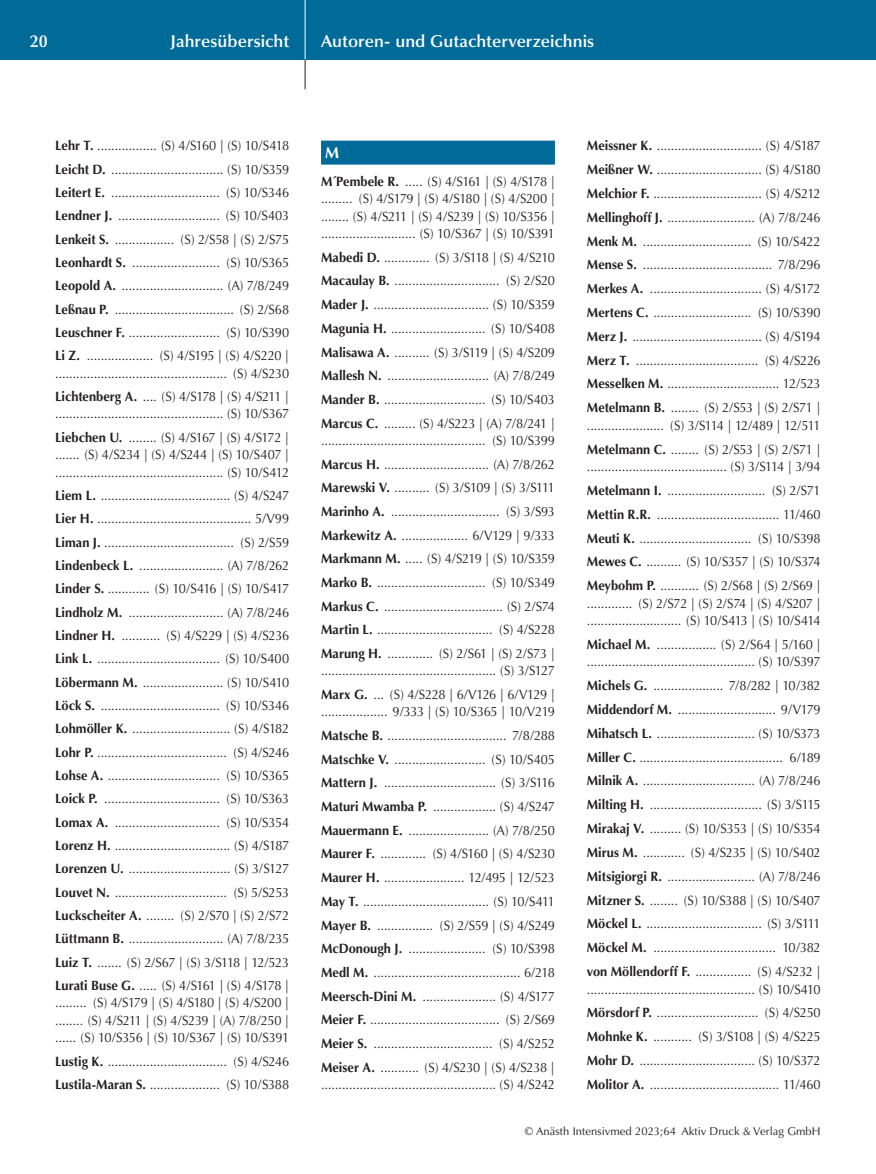
<style>
.page{position:relative;width:876px;height:1174px;background:#fff}
.page>*{position:absolute;margin:0;border:0;box-sizing:border-box;transform-origin:0 0}
.t1{font:600 17.25px "Optima";color:#fff}
.t2{font:700 15.75px "Optima";color:#fff}
.t3{font:13.5px/23.4px "Optima";letter-spacing:-.035em;color:#231f20;text-align:justify;scale:.95 1}
.t4{font:11.25px "Optima";letter-spacing:.005em;color:#231f20}
.s1{font-weight:700}
</style>
<div class="page">
<div style="left:0;top:0;width:876px;height:60px;background:#006b98"></div>
<hr style="left:305px;top:0;width:1px;height:60px;background:#fff">
<svg style="left:305px;top:60px;width:1px;height:29px"></svg>
<div style="left:321px;top:141px;width:234px;height:24px;background:#006b98"></div>
<p class="t1" style="left:30px;top:31px;width:20px">20</p>
<p class="t1" style="left:170px;top:31px;width:120px">Jahresübersicht</p>
<p class="t1" style="left:321px;top:31px;width:275px">Autoren- und Gutachterverzeichnis</p>
<p class="t3" style="left:55px;top:134px;width:248px"><span class="s1">Lehr T.</span> ................. (S) 4/S160 | (S) 10/S418<br><span class="s1">Leicht D.</span> ................................ (S) 10/S359<br><span class="s1">Leitert E.</span> ............................... (S) 10/S346<br><span class="s1">Lendner J.</span> ............................. (S) 10/S403<br><span class="s1">Lenkeit S.</span> ................. (S) 2/S58 | (S) 2/S75<br><span class="s1">Leonhardt S.</span> ......................... (S) 10/S365<br><span class="s1">Leopold A.</span> ............................. (A) 7/8/249<br><span class="s1">Leßnau P.</span> .................................. (S) 2/S68<br><span class="s1">Leuschner F.</span> .......................... (S) 10/S390<br><span class="s1">Li Z.</span> ................... (S) 4/S195 | (S) 4/S220 |</p>
<p class="t3" style="left:55px;top:361px;width:248px">................................................. (S) 4/S230<br><span class="s1">Lichtenberg A.</span> .... (S) 4/S178 | (S) 4/S211 |</p>
<p class="t3" style="left:55px;top:402px;width:248px">................................................ (S) 10/S367<br><span class="s1">Liebchen U.</span> ........ (S) 4/S167 | (S) 4/S172 |</p>
<p class="t3" style="left:55px;top:446px;width:248px;line-height:17.4px">....... (S) 4/S234 | (S) 4/S244 | (S) 10/S407 | ................................................ (S) 10/S412</p>
<p class="t3" style="left:55px;top:484px;width:248px"><span class="s1">Liem L.</span> ..................................... (S) 4/S247<br><span class="s1">Lier H.</span> ............................................ 5/V99<br><span class="s1">Liman J.</span> ..................................... (S) 2/S59<br><span class="s1">Lindenbeck L.</span> ........................ (A) 7/8/262<br><span class="s1">Linder S.</span> ............ (S) 10/S416 | (S) 10/S417<br><span class="s1">Lindholz M.</span> ........................... (A) 7/8/246<br><span class="s1">Lindner H.</span> ........... (S) 4/S229 | (S) 4/S236<br><span class="s1">Link L.</span> ................................... (S) 10/S400<br><span class="s1">Löbermann M.</span> ....................... (S) 10/S410<br><span class="s1">Löck S.</span> .................................. (S) 10/S346<br><span class="s1">Lohmöller K.</span> ............................ (S) 4/S182<br><span class="s1">Lohr P.</span> ..................................... (S) 4/S246<br><span class="s1">Lohse A.</span> ................................ (S) 10/S365<br><span class="s1">Loick P.</span> ................................. (S) 10/S363<br><span class="s1">Lomax A.</span> .............................. (S) 10/S354<br><span class="s1">Lorenz H.</span> ................................. (S) 4/S187<br><span class="s1">Lorenzen U.</span> ............................. (S) 3/S127<br><span class="s1">Louvet N.</span> ................................ (S) 5/S253<br><span class="s1">Luckscheiter A.</span> ........ (S) 2/S70 | (S) 2/S72<br><span class="s1">Lüttmann B.</span> ........................... (A) 7/8/235<br><span class="s1">Luiz T.</span> ....... (S) 2/S67 | (S) 3/S118 | 12/523<br><span class="s1">Lurati Buse G.</span> ..... (S) 4/S161 | (S) 4/S178 |</p>
<p class="t3" style="left:55px;top:994px;width:248px;line-height:17.4px">......... (S) 4/S179 | (S) 4/S180 | (S) 4/S200 | ........ (S) 4/S211 | (S) 4/S239 | (A) 7/8/250 | ...... (S) 10/S356 | (S) 10/S367 | (S) 10/S391</p>
<p class="t3" style="left:55px;top:1049px;width:248px"><span class="s1">Lustig K.</span> .................................. (S) 4/S246<br><span class="s1">Lustila-Maran S.</span> .................... (S) 10/S388</p>
<p class="t2" style="left:325px;top:143px;width:16px">M</p>
<p class="t3" style="left:321px;top:173px;width:248px;line-height:17.2px"><span class="s1">M´Pembele R.</span> ..... (S) 4/S161 | (S) 4/S178 | ......... (S) 4/S179 | (S) 4/S180 | (S) 4/S200 | ........ (S) 4/S211 | (S) 4/S239 | (S) 10/S356 | ........................... (S) 10/S367 | (S) 10/S391</p>
<p class="t3" style="left:321px;top:245px;width:248px"><span class="s1">Mabedi D.</span> ............. (S) 3/S118 | (S) 4/S210<br><span class="s1">Macaulay B.</span> .............................. (S) 2/S20<br><span class="s1">Mader J.</span> ................................. (S) 10/S359<br><span class="s1">Magunia H.</span> ........................... (S) 10/S408<br><span class="s1">Malisawa A.</span> .......... (S) 3/S119 | (S) 4/S209<br><span class="s1">Mallesh N.</span> ............................. (A) 7/8/249<br><span class="s1">Mander B.</span> ............................. (S) 10/S403<br><span class="s1">Marcus C.</span> ......... (S) 4/S223 | (A) 7/8/241 |</p>
<p class="t3" style="left:321px;top:428px;width:248px">............................................... (S) 10/S399<br><span class="s1">Marcus H.</span> .............................. (A) 7/8/262<br><span class="s1">Marewski V.</span> .......... (S) 3/S109 | (S) 3/S111<br><span class="s1">Marinho A.</span> ............................... (S) 3/S93<br><span class="s1">Markewitz A.</span> ................... 6/V129 | 9/333<br><span class="s1">Markmann M.</span> ..... (S) 4/S219 | (S) 10/S359<br><span class="s1">Marko B.</span> ............................... (S) 10/S349<br><span class="s1">Markus C.</span> .................................. (S) 2/S74<br><span class="s1">Martin L.</span> ................................. (S) 4/S228<br><span class="s1">Marung H.</span> ............. (S) 2/S61 | (S) 2/S73 |</p>
<p class="t3" style="left:321px;top:659px;width:248px">.................................................. (S) 3/S127<br><span class="s1">Marx G.</span> ... (S) 4/S228 | 6/V126 | 6/V129 |</p>
<p class="t3" style="left:321px;top:700px;width:248px">................... 9/333 | (S) 10/S365 | 10/V219<br><span class="s1">Matsche B.</span> .................................. 7/8/288<br><span class="s1">Matschke V.</span> .......................... (S) 10/S405<br><span class="s1">Mattern J.</span> ................................ (S) 3/S116<br><span class="s1">Maturi Mwamba P.</span> .................. (S) 4/S247<br><span class="s1">Mauermann E.</span> ....................... (A) 7/8/250<br><span class="s1">Maurer F.</span> ............. (S) 4/S160 | (S) 4/S230<br><span class="s1">Maurer H.</span> ....................... 12/495 | 12/523<br><span class="s1">May T.</span> .................................... (S) 10/S411<br><span class="s1">Mayer B.</span> ................ (S) 2/S59 | (S) 4/S249<br><span class="s1">McDonough J.</span> ...................... (S) 10/S398<br><span class="s1">Medl M.</span> .......................................... 6/218<br><span class="s1">Meersch-Dini M.</span> ..................... (S) 4/S177<br><span class="s1">Meier F.</span> ..................................... (S) 2/S69<br><span class="s1">Meier S.</span> .................................. (S) 4/S252<br><span class="s1">Meiser A.</span> ........... (S) 4/S230 | (S) 4/S238 |</p>
<p class="t3" style="left:321px;top:1072px;width:248px">.................................................. (S) 4/S242</p>
<p class="t3" style="left:587px;top:134px;width:248px;line-height:23.9px"><span class="s1">Meissner K.</span> .............................. (S) 4/S187<br><span class="s1">Meißner W.</span> .............................. (S) 4/S180<br><span class="s1">Melchior F.</span> ............................... (S) 4/S212<br><span class="s1">Mellinghoff J.</span> ......................... (A) 7/8/246<br><span class="s1">Menk M.</span> ............................... (S) 10/S422<br><span class="s1">Mense S.</span> ..................................... 7/8/296<br><span class="s1">Merkes A.</span> ................................ (S) 4/S172<br><span class="s1">Mertens C.</span> ............................ (S) 10/S390<br><span class="s1">Merz J.</span> ..................................... (S) 4/S194<br><span class="s1">Merz T.</span> ................................... (S) 4/S226<br><span class="s1">Messelken M.</span> ................................ 12/523<br><span class="s1">Metelmann B.</span> ........ (S) 2/S53 | (S) 2/S71 |</p>
<p class="t3" style="left:587px;top:413px;width:248px;line-height:23.9px">...................... (S) 3/S114 | 12/489 | 12/511<br><span class="s1">Metelmann C.</span> ........ (S) 2/S53 | (S) 2/S71 |</p>
<p class="t3" style="left:587px;top:455px;width:248px;line-height:23.9px">........................................ (S) 3/S114 | 3/94<br><span class="s1">Metelmann I.</span> ............................ (S) 2/S71<br><span class="s1">Mettin R.R.</span> ................................... 11/460<br><span class="s1">Meuti K.</span> ................................ (S) 10/S398<br><span class="s1">Mewes C.</span> .......... (S) 10/S357 | (S) 10/S374<br><span class="s1">Meybohm P.</span> ........... (S) 2/S68 | (S) 2/S69 |</p>
<p class="t3" style="left:587px;top:594px;width:248px;line-height:17.4px">............. (S) 2/S72 | (S) 2/S74 | (S) 4/S207 | ........................... (S) 10/S413 | (S) 10/S414</p>
<p class="t3" style="left:587px;top:636px;width:248px;line-height:17.4px"><span class="s1">Michael M.</span> ................. (S) 2/S64 | 5/160 | ................................................ (S) 10/S397</p>
<p class="t3" style="left:587px;top:674px;width:248px;line-height:23.9px"><span class="s1">Michels G.</span> .................... 7/8/282 | 10/382<br><span class="s1">Middendorf M.</span> ............................ 9/V179<br><span class="s1">Mihatsch L.</span> ............................ (S) 10/S373<br><span class="s1">Miller C.</span> ......................................... 6/189<br><span class="s1">Milnik A.</span> ................................ (A) 7/8/246<br><span class="s1">Milting H.</span> ................................ (S) 3/S115<br><span class="s1">Mirakaj V.</span> ......... (S) 10/S353 | (S) 10/S354<br><span class="s1">Mirus M.</span> ............ (S) 4/S235 | (S) 10/S402<br><span class="s1">Mitsigiorgi R.</span> ......................... (A) 7/8/246<br><span class="s1">Mitzner S.</span> ........ (S) 10/S388 | (S) 10/S407<br><span class="s1">Möckel L.</span> ................................. (S) 3/S111<br><span class="s1">Möckel M.</span> ................................... 10/382 <span class="s1">von Möllendorff F.</span> ................ (S) 4/S232 |</p>
<p class="t3" style="left:587px;top:977px;width:248px;line-height:23.9px">................................................ (S) 10/S410<br><span class="s1">Mörsdorf P.</span> ............................. (S) 4/S250<br><span class="s1">Mohnke K.</span> ........... (S) 3/S108 | (S) 4/S225<br><span class="s1">Mohr D.</span> ................................. (S) 10/S372<br><span class="s1">Molitor A.</span> ..................................... 11/460</p>
<p class="t4" style="left:525px;top:1125px;width:297px">© Anästh Intensivmed 2023;64 Aktiv Druck &amp; Verlag GmbH</p>
</div>
